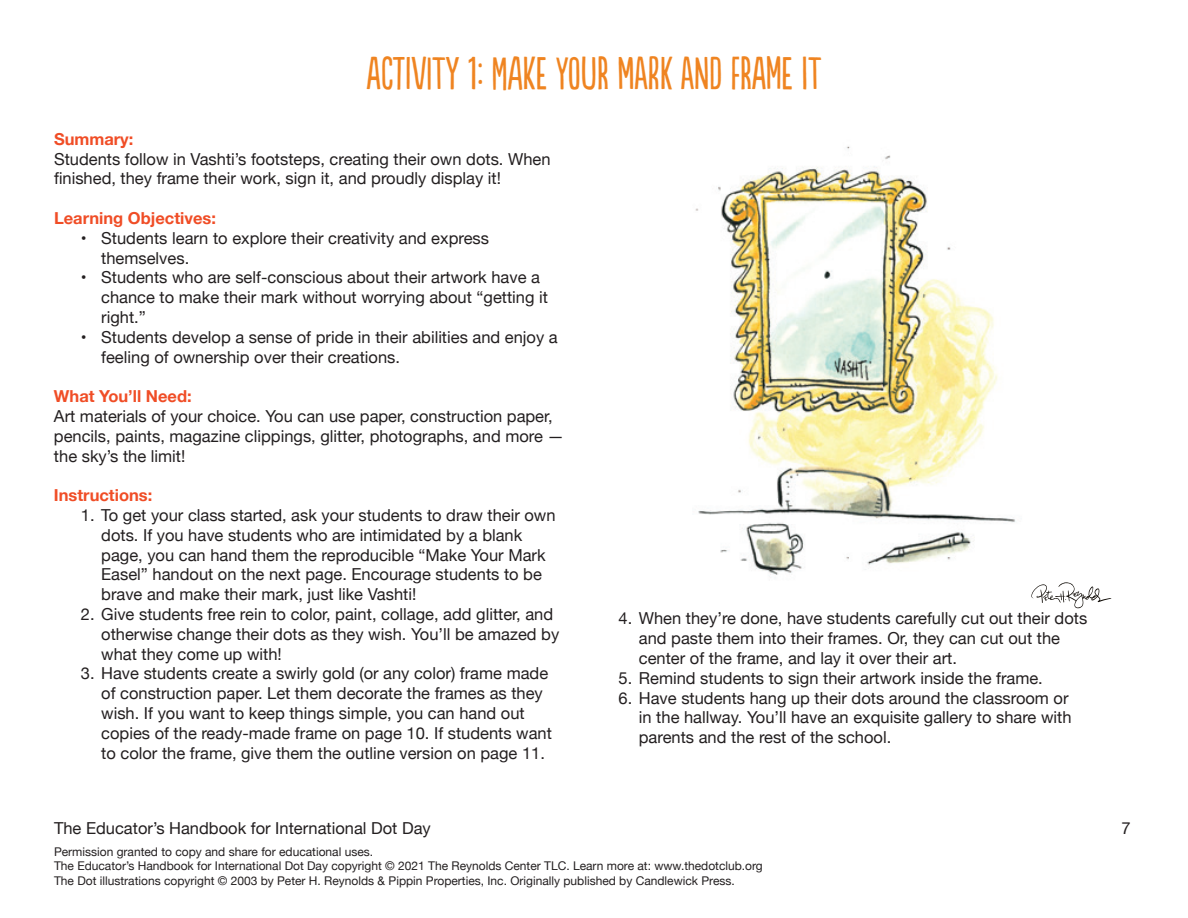
<style>
.page{position:relative;width:1188px;height:918px;background:#fff}
.page>*{position:absolute;margin:0;border:0;box-sizing:border-box;transform-origin:0 0}
.t1{font:43.5px "Populaire";color:#ef8421}
.t2{font:16.5px/19.8px "Helvetica Neue";color:#231f20}
.t3{font:700 16.5px "Helvetica Neue";color:#f04d26}
.t4{font:12px/14.4px "Helvetica Neue";color:#231f20}
</style>
<div class="page">
<img style="left:695px;top:146px;width:321px;height:429px">
<svg style="left:1031px;top:582px;width:80px;height:27px"></svg>
<h1 class="t1" style="left:366px;top:50px;width:455px">ACTIVITY 1: MAKE YOUR MARK AND FRAME IT</h1>
<p class="t3" style="left:54px;top:126px;width:81px">Summary:</p>
<p class="t2" style="left:54px;top:150px;width:498px">Students follow in Vashti’s footsteps, creating their own dots. When finished, they frame their work, sign it, and proudly display it!</p>
<p class="t3" style="left:54px;top:205px;width:163px">Learning Objectives:</p>
<p class="t2" style="left:101px;top:229px;width:389px;text-indent:-20px">• Students learn to explore their creativity and express themselves.</p>
<p class="t2" style="left:101px;top:269px;width:448px;text-indent:-20px">• Students who are self-conscious about their artwork have a chance to make their mark without worrying about “getting it right.”</p>
<p class="t2" style="left:101px;top:328px;width:458px;text-indent:-20px">• Students develop a sense of pride in their abilities and enjoy a feeling of ownership over their creations.</p>
<p class="t3" style="left:54px;top:383px;width:139px">What You’ll Need:</p>
<p class="t2" style="left:54px;top:407px;width:512px">Art materials of your choice. You can use paper, construction paper, pencils, paints, magazine clippings, glitter, photographs, and more — the sky’s the limit!</p>
<p class="t3" style="left:54px;top:482px;width:100px">Instructions:</p>
<p class="t2" style="left:101px;top:506px;width:456px;text-indent:-20px">1. To get your class started, ask your students to draw their own dots. If you have students who are intimidated by a blank page, you can hand them the reproducible “Make Your Mark Easel” handout on the next page. Encourage students to be brave and make their mark, just like Vashti!</p>
<p class="t2" style="left:101px;top:605px;width:460px;text-indent:-20px">2. Give students free rein to color, paint, collage, add glitter, and otherwise change their dots as they wish. You’ll be amazed by what they come up with!</p>
<p class="t2" style="left:101px;top:665px;width:452px;text-indent:-20px">3. Have students create a swirly gold (or any color) frame made of construction paper. Let them decorate the frames as they wish. If you want to keep things simple, you can hand out copies of the ready-made frame on page 10. If students want to color the frame, give them the outline version on page 11.</p>
<p class="t2" style="left:639px;top:610px;width:450px;text-indent:-20px">4. When they’re done, have students carefully cut out their dots and paste them into their frames. Or, they can cut out the center of the frame, and lay it over their art.</p>
<p class="t2" style="left:619px;top:669px;width:426px">5. Remind students to sign their artwork inside the frame.</p>
<p class="t2" style="left:639px;top:689px;width:434px;text-indent:-20px">6. Have students hang up their dots around the classroom or in the hallway. You’ll have an exquisite gallery to share with parents and the rest of the school.</p>
<p class="t2" style="left:54px;top:819px;width:378px">The Educator’s Handbook for International Dot Day</p>
<p class="t2" style="left:1122px;top:819px;width:11px">7</p>
<p class="t4" style="left:54px;top:845px;width:710px">Permission granted to copy and share for educational uses.<br>The Educator’s Handbook for International Dot Day copyright © 2021 The Reynolds Center TLC. Learn more at: www.thedotclub.org<br>The Dot illustrations copyright © 2003 by Peter H. Reynolds &amp; Pippin Properties, Inc. Originally published by Candlewick Press.</p>
</div>
